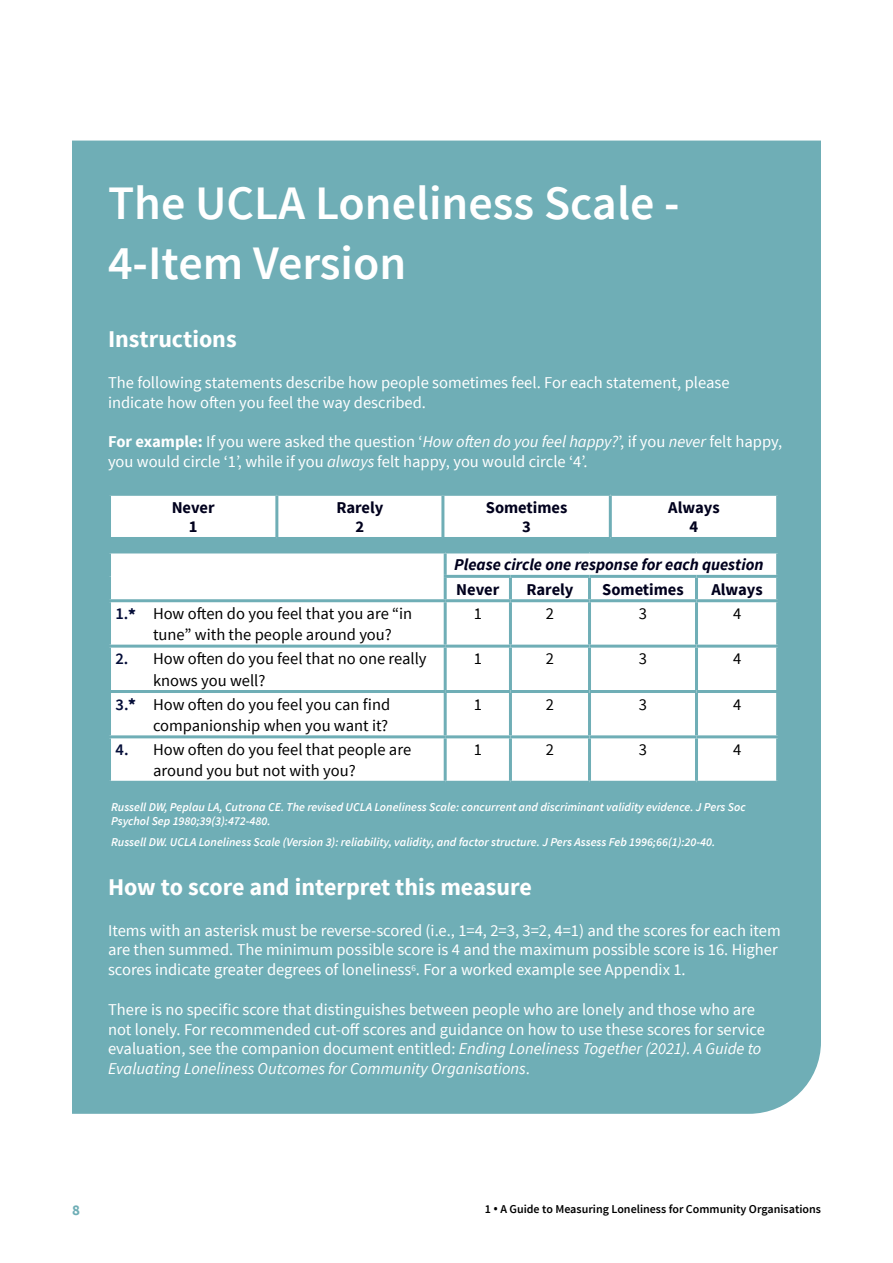
<style>
.page{position:relative;width:893px;height:1263px;background:#fff}
.page>*{position:absolute;margin:0;border:0;box-sizing:border-box;transform-origin:0 0}
.t1{font:600 48px/60px "Source Sans Pro";color:#fff}
.t2{font:700 24px "Source Sans Pro";color:#fff}
.t3{font:16.5px/19.8px "Source Sans Pro";color:#fff}
.t4{font:16.5px/21px "Source Sans Pro";color:#000}
.t5{font:700 16.5px/19.8px "Source Sans Pro";color:#01011d;text-align:center}
.t6{font:italic 700 16.5px/24.3px "Source Sans Pro";color:#01011d}
.t7{font:900 16.5px "Source Sans Pro";color:#040d38}
.t8{font:700 15px "Source Sans Pro";color:#6faeb6}
.t9{font:italic 600 12px/14.4px "Source Sans Pro";color:#fff}
.t10{font:600 12px "Source Sans Pro";color:#000}
.s1{font-weight:700}
.s2{font-style:italic}
.s3{font-style:normal;color:#fff}
.s4{font-style:normal}
.s5{font-weight:600;color:#040d38}
.s6{font-family:"Open Sans"}
</style>
<div class="page">
<div style="left:72px;top:141px;width:749px;height:973px;background:#6faeb6"></div>
<svg style="left:111px;top:496px;width:665px;height:41px"></svg>
<hr style="left:108px;top:493px;width:169px;height:3px;background:#6faeb6">
<hr style="left:108px;top:496px;width:3px;height:41px;background:#6faeb6">
<hr style="left:277px;top:493px;width:166px;height:3px;background:#6faeb6">
<hr style="left:275px;top:496px;width:3px;height:41px;background:#6faeb6">
<hr style="left:443px;top:493px;width:167px;height:3px;background:#6faeb6">
<hr style="left:441px;top:496px;width:3px;height:41px;background:#6faeb6">
<hr style="left:610px;top:493px;width:169px;height:3px;background:#6faeb6">
<hr style="left:609px;top:496px;width:3px;height:41px;background:#6faeb6">
<hr style="left:776px;top:496px;width:3px;height:41px;background:#6faeb6">
<hr style="left:108px;top:537px;width:169px;height:3px;background:#6faeb6">
<hr style="left:277px;top:537px;width:166px;height:3px;background:#6faeb6">
<hr style="left:443px;top:537px;width:167px;height:3px;background:#6faeb6">
<hr style="left:610px;top:537px;width:169px;height:3px;background:#6faeb6">
<svg style="left:111px;top:553px;width:665px;height:228px"></svg>
<svg style="left:111px;top:602px;width:665px;height:133px"></svg>
<hr style="left:108px;top:550px;width:337px;height:3px;background:#6faeb6">
<hr style="left:108px;top:553px;width:3px;height:23px;background:#6faeb6">
<hr style="left:445px;top:550px;width:65px;height:3px;background:#6faeb6">
<hr style="left:444px;top:553px;width:3px;height:22px;background:#6faeb6">
<hr style="left:510px;top:550px;width:79px;height:3px;background:#6faeb6">
<hr style="left:589px;top:550px;width:107px;height:3px;background:#6faeb6">
<hr style="left:696px;top:550px;width:83px;height:3px;background:#6faeb6">
<hr style="left:776px;top:553px;width:3px;height:22px;background:#6faeb6">
<hr style="left:108px;top:576px;width:3px;height:23px;background:#6faeb6">
<hr style="left:444px;top:575px;width:66px;height:3px;background:#6faeb6">
<hr style="left:444px;top:578px;width:3px;height:21px;background:#6faeb6">
<hr style="left:510px;top:575px;width:79px;height:3px;background:#6faeb6">
<hr style="left:509px;top:578px;width:3px;height:21px;background:#6faeb6">
<hr style="left:589px;top:575px;width:107px;height:3px;background:#6faeb6">
<hr style="left:588px;top:578px;width:3px;height:21px;background:#6faeb6">
<hr style="left:696px;top:575px;width:83px;height:3px;background:#6faeb6">
<hr style="left:695px;top:578px;width:3px;height:21px;background:#6faeb6">
<hr style="left:776px;top:578px;width:3px;height:21px;background:#6faeb6">
<hr style="left:108px;top:599px;width:337px;height:3px;background:#6faeb6">
<hr style="left:108px;top:602px;width:3px;height:43px;background:#6faeb6">
<hr style="left:445px;top:599px;width:65px;height:3px;background:#6faeb6">
<hr style="left:444px;top:602px;width:3px;height:43px;background:#6faeb6">
<hr style="left:510px;top:599px;width:79px;height:3px;background:#6faeb6">
<hr style="left:509px;top:602px;width:3px;height:43px;background:#6faeb6">
<hr style="left:589px;top:599px;width:107px;height:3px;background:#6faeb6">
<hr style="left:588px;top:602px;width:3px;height:43px;background:#6faeb6">
<hr style="left:696px;top:599px;width:83px;height:3px;background:#6faeb6">
<hr style="left:695px;top:602px;width:3px;height:43px;background:#6faeb6">
<hr style="left:776px;top:602px;width:3px;height:43px;background:#6faeb6">
<hr style="left:108px;top:645px;width:337px;height:3px;background:#6faeb6">
<hr style="left:108px;top:648px;width:3px;height:42px;background:#6faeb6">
<hr style="left:445px;top:645px;width:65px;height:3px;background:#6faeb6">
<hr style="left:444px;top:648px;width:3px;height:42px;background:#6faeb6">
<hr style="left:510px;top:645px;width:79px;height:3px;background:#6faeb6">
<hr style="left:509px;top:648px;width:3px;height:42px;background:#6faeb6">
<hr style="left:589px;top:645px;width:107px;height:3px;background:#6faeb6">
<hr style="left:588px;top:648px;width:3px;height:42px;background:#6faeb6">
<hr style="left:696px;top:645px;width:83px;height:3px;background:#6faeb6">
<hr style="left:695px;top:648px;width:3px;height:42px;background:#6faeb6">
<hr style="left:776px;top:648px;width:3px;height:42px;background:#6faeb6">
<hr style="left:108px;top:690px;width:337px;height:3px;background:#6faeb6">
<hr style="left:108px;top:693px;width:3px;height:42px;background:#6faeb6">
<hr style="left:445px;top:690px;width:65px;height:3px;background:#6faeb6">
<hr style="left:444px;top:693px;width:3px;height:42px;background:#6faeb6">
<hr style="left:510px;top:690px;width:79px;height:3px;background:#6faeb6">
<hr style="left:509px;top:693px;width:3px;height:42px;background:#6faeb6">
<hr style="left:589px;top:690px;width:107px;height:3px;background:#6faeb6">
<hr style="left:588px;top:693px;width:3px;height:42px;background:#6faeb6">
<hr style="left:696px;top:690px;width:83px;height:3px;background:#6faeb6">
<hr style="left:695px;top:693px;width:3px;height:42px;background:#6faeb6">
<hr style="left:776px;top:693px;width:3px;height:42px;background:#6faeb6">
<hr style="left:108px;top:735px;width:337px;height:3px;background:#6faeb6">
<hr style="left:108px;top:738px;width:3px;height:43px;background:#6faeb6">
<hr style="left:445px;top:735px;width:65px;height:3px;background:#6faeb6">
<hr style="left:444px;top:738px;width:3px;height:43px;background:#6faeb6">
<hr style="left:510px;top:735px;width:79px;height:3px;background:#6faeb6">
<hr style="left:509px;top:738px;width:3px;height:43px;background:#6faeb6">
<hr style="left:589px;top:735px;width:107px;height:3px;background:#6faeb6">
<hr style="left:588px;top:738px;width:3px;height:43px;background:#6faeb6">
<hr style="left:696px;top:735px;width:83px;height:3px;background:#6faeb6">
<hr style="left:695px;top:738px;width:3px;height:43px;background:#6faeb6">
<hr style="left:776px;top:738px;width:3px;height:43px;background:#6faeb6">
<hr style="left:108px;top:781px;width:337px;height:3px;background:#6faeb6">
<hr style="left:445px;top:781px;width:65px;height:3px;background:#6faeb6">
<hr style="left:510px;top:781px;width:79px;height:3px;background:#6faeb6">
<hr style="left:589px;top:781px;width:107px;height:3px;background:#6faeb6">
<hr style="left:696px;top:781px;width:83px;height:3px;background:#6faeb6">
<h1 class="t1" style="left:108px;top:174px;width:573px">The UCLA Loneliness Scale -<br>4-Item Version</h1>
<h2 class="t2" style="left:108px;top:324px;width:130px">Instructions</h2>
<p class="t3" style="left:108px;top:373px;width:623px">The following statements describe how people sometimes feel. For each statement, please indicate how often you feel the way described.</p>
<p class="t3" style="left:108px;top:432px;width:676px"><span class="s1">For example:</span> If you were asked the question ‘<span class="s2">How often do you feel happy?</span>’, if you <span class="s2">never</span> felt happy, you would circle ‘1’, while if you <span class="s2">always</span> felt happy, you would circle ‘4’.</p>
<p class="t5" style="left:172px;top:498px;width:45px">Never<br>1</p>
<p class="t5" style="left:336px;top:498px;width:49px">Rarely<br>2</p>
<p class="t5" style="left:486px;top:498px;width:83px">Sometimes<br>3</p>
<p class="t5" style="left:668px;top:498px;width:53px">Always<br>4</p>
<p class="t6" style="left:454px;top:553px;width:316px">Please circle one response for each question<span class="s3">:<br></span><span class="s4">Never</span></p>
<p class="t5" style="left:526px;top:580px;width:49px">Rarely</p>
<p class="t5" style="left:602px;top:580px;width:83px">Sometimes</p>
<p class="t5" style="left:711px;top:580px;width:53px">Always</p>
<p class="t4" style="left:153px;top:603px;width:261px;text-indent:-38px"><span class="s5">1.</span> How often do you feel that you are “in tune” with the people around you?</p>
<p class="t4" style="left:474px;top:603px;width:10px">1</p>
<p class="t4" style="left:546px;top:603px;width:10px">2</p>
<p class="t4" style="left:639px;top:603px;width:10px">3</p>
<p class="t4" style="left:733px;top:603px;width:10px">4</p>
<p class="t4" style="left:153px;top:649px;width:275px;text-indent:-38px"><span class="s5">2.</span> How often do you feel that no one really knows you well?</p>
<p class="t4" style="left:474px;top:649px;width:10px">1</p>
<p class="t4" style="left:546px;top:649px;width:10px">2</p>
<p class="t4" style="left:639px;top:649px;width:10px">3</p>
<p class="t4" style="left:733px;top:649px;width:10px">4</p>
<p class="t4" style="left:116px;top:694px;width:276px;text-align:right"><span class="s5">3.</span> How often do you feel you can find companionship when you want it?</p>
<p class="t4" style="left:474px;top:694px;width:10px">1</p>
<p class="t4" style="left:546px;top:694px;width:10px">2</p>
<p class="t4" style="left:639px;top:694px;width:10px">3</p>
<p class="t4" style="left:733px;top:694px;width:10px">4</p>
<p class="t4" style="left:153px;top:739px;width:260px;text-indent:-38px"><span class="s5">4.</span> How often do you feel that people are around you but not with you?</p>
<p class="t4" style="left:474px;top:739px;width:10px">1</p>
<p class="t4" style="left:546px;top:739px;width:10px">2</p>
<p class="t4" style="left:639px;top:739px;width:10px">3</p>
<p class="t4" style="left:733px;top:739px;width:10px">4</p>
<p class="t9" style="left:111px;top:799px;width:636px">Russell DW, Peplau LA, Cutrona CE. The revised UCLA Loneliness Scale: concurrent and discriminant validity evidence. J Pers Soc<br>Psychol Sep 1980;39(3):472-480.</p>
<p class="t9" style="left:111px;top:835px;width:606px">Russell DW. UCLA Loneliness Scale (Version 3): reliability, validity, and factor structure. J Pers Assess Feb 1996;66(1):20-40.</p>
<h2 class="t2" style="left:108px;top:871px;width:425px">How to score and interpret this measure</h2>
<p class="t3" style="left:108px;top:920px;width:674px">Items with an asterisk must be reverse-scored (i.e., 1=4, 2=3, 3=2, 4=1) and the scores for each item are then summed. The minimum possible score is 4 and the maximum possible score is 16. Higher scores indicate greater degrees of loneliness<sup>6</sup>. For a worked example see Appendix 1.</p>
<p class="t3" style="left:108px;top:1000px;width:658px">There is no specific score that distinguishes between people who are lonely and those who are not lonely. For recommended cut-off scores and guidance on how to use these scores for service evaluation, see the companion document entitled: <span class="s2">Ending Loneliness Together (2021). A Guide to Evaluating Loneliness Outcomes for Community Organisations</span>.</p>
<p class="t7" style="left:128px;top:604px;width:9px">*</p>
<p class="t7" style="left:128px;top:694px;width:9px">*</p>
<p class="t8" style="left:72px;top:1200px;width:9px">8</p>
<p class="t10" style="left:485px;top:1201px;width:338px">1 <span class="s6">•</span> A Guide to Measuring Loneliness for Community Organisations</p>
</div>
